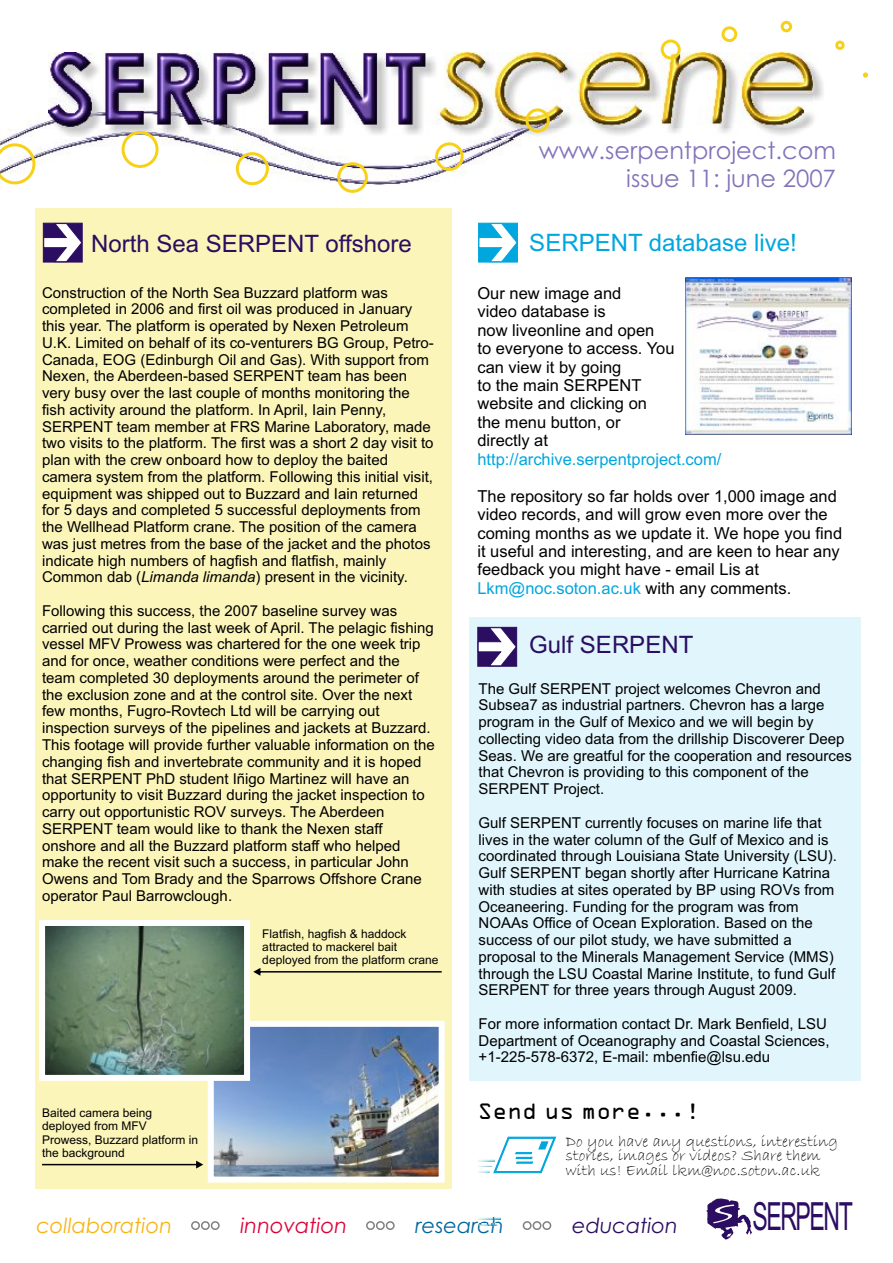
<style>
.page{position:relative;width:893px;height:1263px;background:#fff}
.page>*{position:absolute;margin:0;border:0;box-sizing:border-box;transform-origin:0 0}
.t1{font:38.85px "Arial Narrow";letter-spacing:-.05em;color:#2b0d61;scale:.72 1}
.t2{font:24px/28.7px "Century Gothic";color:#8273ba;text-align:right}
.t3{font:24px "Arial";color:#2b0d61}
.t4{font:24px "Arial";color:#00a6de}
.t5{font:24px "OCR Aby BT";color:#000}
.t6{font:italic 20.85px "Century Gothic";color:#f7b512}
.t7{font:italic 20.85px "Century Gothic";color:#de0036}
.t8{font:italic 20.85px "Century Gothic";color:#2b0d61}
.t9{font:italic 20.85px "Century Gothic";color:#00669e}
.t10{font:16.5px/18.5px "Arial";color:#000}
.t11{font:16.5px/14.4px "Bradley Hand ITC";color:#000}
.t12{font:16.5px "Arial";color:#00a6de}
.t13{font:15px/16.8px "Arial";color:#000}
.t14{font:12px/13.4px "Arial";color:#000}
.s1{font-style:italic}
.s2{color:#000}
</style>
<div class="page">
<img style="left:0;top:114px;width:521px;height:71px">
<img style="left:53px;top:64px;width:770px;height:75px">
<img style="left:48px;top:53px;width:764px;height:74px">
<div style="left:525px;top:108px;width:25px;height:25px;border:3px solid #f7d117;border-radius:50%"></div>
<div style="left:661px;top:40px;width:20px;height:20px;border:3px solid #f7d117;border-radius:50%"></div>
<div style="left:721px;top:26px;width:16px;height:16px;border:3px solid #f7d117;border-radius:50%"></div>
<div style="left:236px;top:152px;width:33px;height:33px;border:3px solid #f7d117;border-radius:50%"></div>
<div style="left:122px;top:131px;width:37px;height:37px;border:3px solid #f7d117;border-radius:50%"></div>
<svg style="left:0;top:143px;width:35px;height:41px"></svg>
<div style="left:337px;top:162px;width:31px;height:31px;border:3px solid #f7d117;border-radius:50%"></div>
<div style="left:435px;top:142px;width:29px;height:29px;border:3px solid #f7d117;border-radius:50%"></div>
<div style="left:781px;top:21px;width:11px;height:11px;border:3px solid #f7d117;border-radius:50%"></div>
<div style="left:835px;top:41px;width:10px;height:9px;border:3px solid #f7d117;border-radius:50%"></div>
<svg style="left:863px;top:72px;width:5px;height:6px"></svg>
<div style="left:469px;top:617px;width:391px;height:464px;background:#e0f5fc"></div>
<div style="left:35px;top:208px;width:417px;height:981px;background:#fcf5ba"></div>
<svg style="left:706px;top:1198px;width:46px;height:41px"></svg>
<svg style="left:478px;top:223px;width:40px;height:39px"></svg>
<svg style="left:43px;top:223px;width:40px;height:39px;background:#7f6c9f"></svg>
<svg style="left:477px;top:627px;width:40px;height:39px;background:#7e6c9f"></svg>
<div style="left:191px;top:1221px;width:9px;height:9px;background:#fff;border:2px solid #808080;border-radius:50%"></div>
<div style="left:201px;top:1221px;width:9px;height:9px;background:#fff;border:2px solid #808080;border-radius:50%"></div>
<div style="left:211px;top:1221px;width:9px;height:9px;background:#fff;border:2px solid #808080;border-radius:50%"></div>
<div style="left:366px;top:1221px;width:9px;height:9px;background:#fff;border:2px solid #808080;border-radius:50%"></div>
<div style="left:376px;top:1221px;width:9px;height:9px;background:#fff;border:2px solid #808080;border-radius:50%"></div>
<div style="left:386px;top:1221px;width:9px;height:9px;background:#fff;border:2px solid #808080;border-radius:50%"></div>
<div style="left:523px;top:1221px;width:9px;height:9px;background:#fff;border:2px solid #808080;border-radius:50%"></div>
<svg style="left:533px;top:1221px;width:8px;height:9px"></svg>
<div style="left:542px;top:1221px;width:9px;height:9px;background:#fff;border:2px solid #808080;border-radius:50%"></div>
<svg style="left:478px;top:1218px;width:22px;height:1px"></svg>
<img style="left:478px;top:1223px;width:20px;height:2px">
<img style="left:215px;top:1028px;width:223px;height:147px">
<div style="left:208px;top:1021px;width:237px;height:161px;border:6px solid #fff"></div>
<img style="left:46px;top:927px;width:197px;height:147px">
<div style="left:39px;top:920px;width:211px;height:161px;border:6px solid #fff"></div>
<svg style="left:253px;top:968px;width:189px;height:8px"></svg>
<svg style="left:42px;top:1161px;width:161px;height:7px"></svg>
<img style="left:685px;top:278px;width:166px;height:156px">
<svg style="left:478px;top:1159px;width:17px;height:14px"></svg>
<h2 class="t3" style="left:91px;top:234px;width:322px">North Sea SERPENT offshore</h2>
<p class="t13" style="left:42px;top:285px;width:393px">Construction of the North Sea Buzzard platform was completed in 2006 and first oil was produced in January this year. The platform is operated by Nexen Petroleum U.K. Limited on behalf of its co-venturers BG Group, Petro-Canada, EOG (Edinburgh Oil and Gas). With support from Nexen, the Aberdeen-based SERPENT team has been very busy over the last couple of months monitoring the fish activity around the platform. In April, Iain Penny, SERPENT team member at FRS Marine Laboratory, made two visits to the platform. The first was a short 2 day visit to plan with the crew onboard how to deploy the baited camera system from the platform. Following this initial visit, equipment was shipped out to Buzzard and Iain returned for 5 days and completed 5 successful deployments from the Wellhead Platform crane. The position of the camera was just metres from the base of the jacket and the photos indicate high numbers of hagfish and flatfish, mainly Common dab (<span class="s1">Limanda limanda</span>) present in the vicinity.</p>
<p class="t13" style="left:42px;top:604px;width:394px">Following this success, the 2007 baseline survey was carried out during the last week of April. The pelagic fishing vessel MFV Prowess was chartered for the one week trip and for once, weather conditions were perfect and the team completed 30 deployments around the perimeter of the exclusion zone and at the control site. Over the next few months, Fugro-Rovtech Ltd will be carrying out inspection surveys of the pipelines and jackets at Buzzard.<br>This footage will provide further valuable information on the changing fish and invertebrate community and it is hoped that SERPENT PhD student Iñigo Martinez will have an opportunity to visit Buzzard during the jacket inspection to carry out opportunistic ROV surveys. The Aberdeen SERPENT team would like to thank the Nexen staff onshore and all the Buzzard platform staff who helped make the recent visit such a success, in particular John Owens and Tom Brady and the Sparrows Offshore Crane operator Paul Barrowclough.</p>
<p class="t14" style="left:262px;top:928px;width:178px">Flatfish, hagfish &amp; haddock attracted to mackerel bait deployed from the platform crane</p>
<p class="t14" style="left:42px;top:1107px;width:158px">Baited camera being deployed from MFV<br>Prowess, Buzzard platform in the background</p>
<h2 class="t2" style="left:539px;top:138px;width:299px">www.serpentproject.com issue 11: june 2007</h2>
<h2 class="t4" style="left:529px;top:234px;width:269px">SERPENT database live!</h2>
<p class="t10" style="left:477px;top:285px;width:199px">Our new image and<br>video database is<br>now liveonline and open<br>to everyone to access. You can view it by going<br>to the main SERPENT website and clicking on<br>the menu button, or directly at</p>
<p class="t10" style="left:477px;top:488px;width:366px">The repository so far holds over 1,000 image and video records, and will grow even more over the coming months as we update it. We hope you find it useful and interesting, and are keen to hear any feedback you might have - email Lis at</p>
<p class="t12" style="left:477px;top:453px;width:245px">http://archive.serpentproject.com/</p>
<p class="t12" style="left:477px;top:582px;width:315px">Lkm@noc.soton.ac.uk <span class="s2">with any comments.</span></p>
<h2 class="t3" style="left:529px;top:636px;width:166px">Gulf SERPENT</h2>
<p class="t13" style="left:479px;top:681px;width:375px">The Gulf SERPENT project welcomes Chevron and Subsea7 as industrial partners. Chevron has a large program in the Gulf of Mexico and we will begin by collecting video data from the drillship Discoverer Deep Seas. We are greatful for the cooperation and resources that Chevron is providing to this component of the SERPENT Project.</p>
<p class="t13" style="left:479px;top:815px;width:360px">Gulf SERPENT currently focuses on marine life that lives in the water column of the Gulf of Mexico and is coordinated through Louisiana State University (LSU).<br>Gulf SERPENT began shortly after Hurricane Katrina with studies at sites operated by BP using ROVs from Oceaneering. Funding for the program was from NOAAs Office of Ocean Exploration. Based on the success of our pilot study, we have submitted a proposal to the Minerals Management Service (MMS) through the LSU Coastal Marine Institute, to fund Gulf SERPENT for three years through August 2009.</p>
<p class="t13" style="left:479px;top:1016px;width:352px">For more information contact Dr. Mark Benfield, LSU<br>Department of Oceanography and Coastal Sciences, +1-225-578-6372, E-mail: mbenfie@lsu.edu</p>
<h2 class="t5" style="left:478px;top:1100px;width:224px">Send us more...!</h2>
<p class="t11" style="left:566px;top:1135px;width:274px">Do you have any questions, interesting stories, images or videos? Share them with us! Email lkm@noc.soton.ac.uk</p>
<h3 class="t6" style="left:36px;top:1217px;width:137px">collaboration</h3>
<h3 class="t7" style="left:240px;top:1217px;width:108px">innovation</h3>
<h3 class="t9" style="left:416px;top:1217px;width:90px">research</h3>
<h3 class="t8" style="left:572px;top:1217px;width:107px">education</h3>
<h1 class="t1" style="left:752px;top:1202px;width:141px">SERPENT</h1>
</div>
